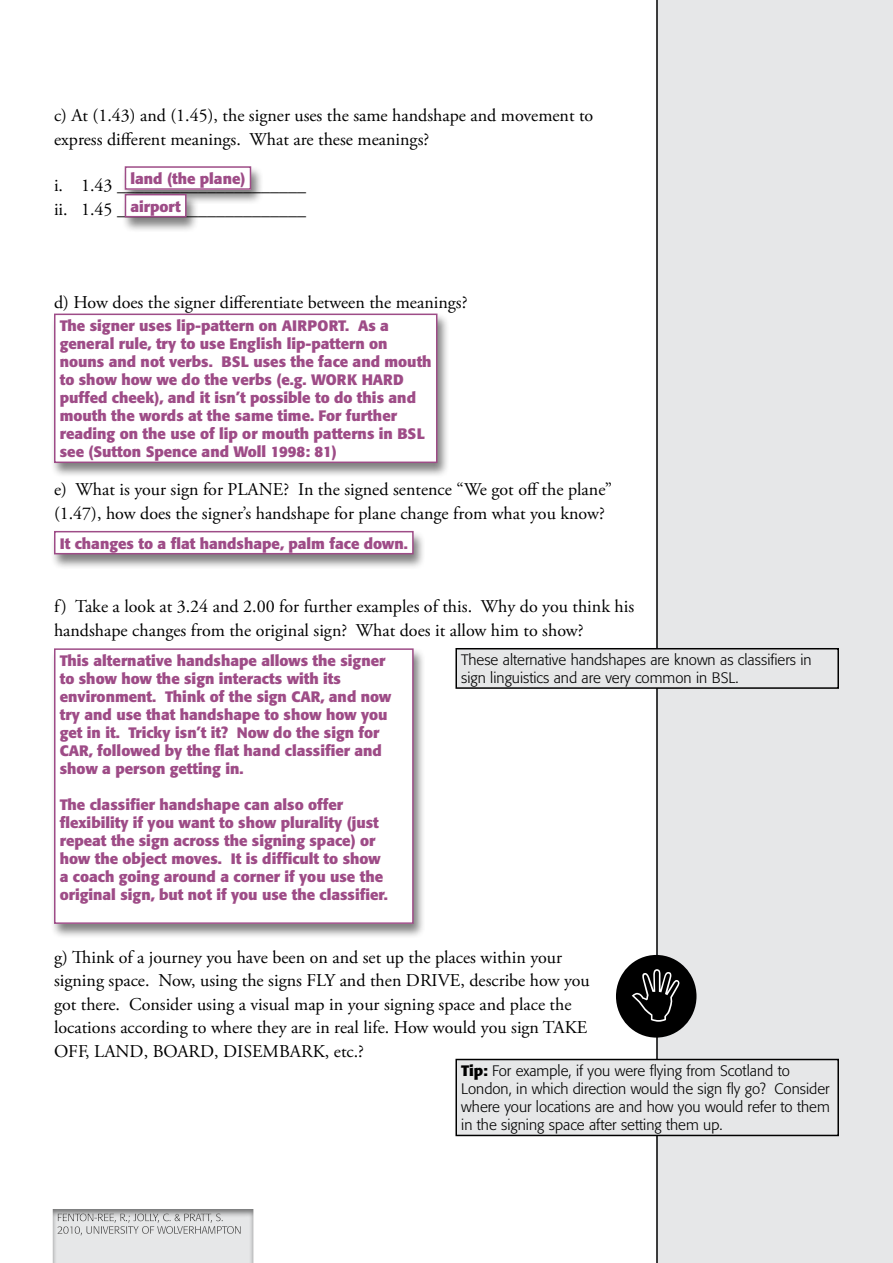
<style>
.page{position:relative;width:893px;height:1263px;background:#fff}
.page>*{position:absolute;margin:0;border:0;box-sizing:border-box;transform-origin:0 0}
.t1{font:18px/23.4px "Adobe Garamond Pro";color:#000}
.t2{font:700 15px/18px "Formata";color:#9e4c87}
.t3{font:300 15px/18px "Formata";color:#000}
.s1{font-weight:700}
</style>
<div class="page">
<div style="left:656px;top:0;width:237px;height:1263px;background:#e6e7e8"></div>
<div style="left:52px;top:1208px;width:209px;height:55px;background:#000;opacity:.5"></div>
<div style="left:456px;top:1059px;width:382px;height:76px;background:#e6e7e8"></div>
<div style="left:455px;top:1059px;width:384px;height:77px;border:2px solid #000"></div>
<div style="left:456px;top:649px;width:382px;height:39px;background:#e6e7e8"></div>
<div style="left:455px;top:648px;width:384px;height:41px;border:2px solid #000"></div>
<div style="left:616px;top:955px;width:80px;height:82px;background:#000;border-radius:50%"></div>
<div style="left:121px;top:165px;width:143px;height:40px;background:#000;opacity:.5"></div>
<div style="left:125px;top:167px;width:125px;height:22px;background:#fff"></div>
<div style="left:125px;top:166px;width:126px;height:24px;border:2px solid #9e4c87"></div>
<div style="left:121px;top:193px;width:78px;height:40px;background:#000;opacity:.5"></div>
<div style="left:125px;top:195px;width:61px;height:22px;background:#fff"></div>
<div style="left:125px;top:194px;width:62px;height:23px;border:2px solid #9e4c87"></div>
<div style="left:50px;top:313px;width:400px;height:165px;background:#000;opacity:.5"></div>
<div style="left:55px;top:314px;width:382px;height:148px;background:#fff"></div>
<div style="left:54px;top:314px;width:383px;height:149px;border:2px solid #9e4c87"></div>
<div style="left:50px;top:530px;width:376px;height:40px;background:#000;opacity:.5"></div>
<div style="left:55px;top:532px;width:358px;height:22px;background:#fff"></div>
<div style="left:54px;top:531px;width:360px;height:23px;border:2px solid #9e4c87"></div>
<div style="left:50px;top:647px;width:376px;height:293px;background:#000;opacity:.5"></div>
<div style="left:55px;top:649px;width:358px;height:274px;background:#fff"></div>
<div style="left:54px;top:648px;width:360px;height:276px;border:2px solid #9e4c87"></div>
<p class="t1" style="left:54px;top:104px;width:541px">c) At (1.43) and (1.45), the signer uses the same handshape and movement to express different meanings. What are these meanings?</p>
<p class="t1" style="left:54px;top:175px;width:253px">i. 1.43 _____________________ ii. 1.45 _____________________</p>
<p class="t2" style="left:130px;top:165px;width:116px;line-height:27.6px">land (the plane) airport</p>
<p class="t1" style="left:54px;top:291px;width:415px">d) How does the signer differentiate between the meanings?</p>
<p class="t2" style="left:60px;top:317px;width:373px">The signer uses lip-pattern on AIRPORT. As a general rule, try to use English lip-pattern on nouns and not verbs. BSL uses the face and mouth to show how we do the verbs (e.g. WORK HARD puffed cheek), and it isn’t possible to do this and mouth the words at the same time. For further reading on the use of lip or mouth patterns in BSL see (Sutton Spence and Woll 1998: 81)</p>
<p class="t1" style="left:54px;top:479px;width:560px">e) What is your sign for PLANE? In the signed sentence “We got off the plane” (1.47), how does the signer’s handshape for plane change from what you know?</p>
<p class="t2" style="left:60px;top:534px;width:350px">It changes to a flat handshape, palm face down.</p>
<p class="t1" style="left:54px;top:595px;width:582px">f) Take a look at 3.24 and 2.00 for further examples of this. Why do you think his handshape changes from the original sign? What does it allow him to show?</p>
<p class="t2" style="left:60px;top:652px;width:333px">This alternative handshape allows the signer to show how the sign interacts with its environment. Think of the sign CAR, and now try and use that handshape to show how you get in it. Tricky isn’t it? Now do the sign for CAR, followed by the flat hand classifier and show a person getting in.</p>
<p class="t2" style="left:60px;top:796px;width:330px">The classifier handshape can also offer flexibility if you want to show plurality (just repeat the sign across the signing space) or how the object moves. It is difficult to show a coach going around a corner if you use the original sign, but not if you use the classifier.</p>
<p class="t3" style="left:461px;top:651px;width:352px">These alternative handshapes are known as classifiers in sign linguistics and are very common in BSL.</p>
<p class="t1" style="left:54px;top:946px;width:537px">g) Think of a journey you have been on and set up the places within your signing space. Now, using the signs FLY and then DRIVE, describe how you got there. Consider using a visual map in your signing space and place the locations according to where they are in real life. How would you sign TAKE OFF, LAND, BOARD, DISEMBARK, etc.?</p>
<p class="t3" style="left:461px;top:1062px;width:370px"><span class="s1">Tip:</span> For example, if you were flying from Scotland to London, in which direction would the sign fly go? Consider where your locations are and how you would refer to them in the signing space after setting them up.</p>
</div>
